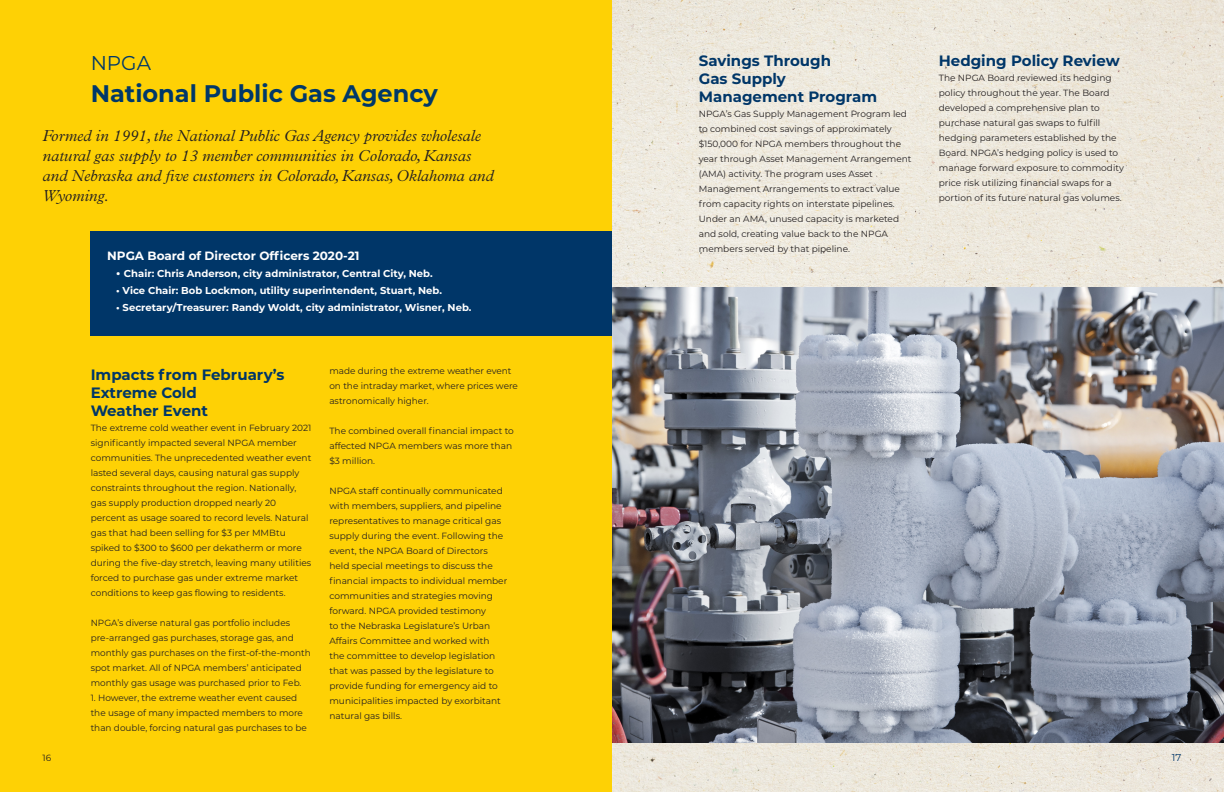
<style>
.page{position:relative;width:1224px;height:792px;background:#fff}
.page>*{position:absolute;margin:0;border:0;box-sizing:border-box;transform-origin:0 0}
.Title_7{font:700 24px "Montserrat";color:#003869}
.Title_3{font:20px "Montserrat";color:#003869}
.Sub_Header_1{font:italic 300 16px/20px "Plantin MT Pro";color:#231f20}
.Sub_Title_1_Right{font:700 15px/18px "Montserrat";color:#003668}
.Title_3-2{font:700 12px "Montserrat";color:#fff}
.Title_3-3{font:700 10px "Montserrat";color:#fff}
.Body_Text_Right{font:10px "Montserrat";color:#003668}
.Body_Text{font:9px/15px "Montserrat";color:#231f20}
.s1{font-size:12px}
</style>
<div class="page">
<img style="left:612px;top:0;width:612px;height:792px">
<div style="left:0;top:0;width:612px;height:792px;background:#fed105"></div>
<img style="left:612px;top:288px;width:612px;height:455px">
<div style="left:91px;top:231px;width:521px;height:105px;background:#003668"></div>
<p class="Title_3" style="left:91px;top:50px;width:62px">NPGA</p>
<p class="Title_7" style="left:91px;top:76px;width:349px">National Public Gas Agency</p>
<p class="Sub_Header_1" style="left:43px;top:126px;width:452px">Formed in 1991, the National Public Gas Agency provides wholesale natural gas supply to 13 member communities in Colorado, Kansas and Nebraska and five customers in Colorado, Kansas, Oklahoma and Wyoming.</p>
<p class="Title_3-2" style="left:107px;top:247px;width:254px">NPGA Board of Director Officers 2020-21</p>
<p class="Title_3-3" style="left:116px;top:266px;width:318px"><span class="s1">•</span> Chair: Chris Anderson, city administrator, Central City, Neb.</p>
<p class="Title_3-3" style="left:116px;top:283px;width:327px">• Vice Chair: Bob Lockmon, utility superintendent, Stuart, Neb.</p>
<p class="Title_3-3" style="left:116px;top:300px;width:357px">• Secretary/Treasurer: Randy Woldt, city administrator, Wisner, Neb.</p>
<p class="Sub_Title_1_Right" style="left:91px;top:365px;width:195px">Impacts from February’s<br>Extreme Cold<br>Weather Event</p>
<p class="Body_Text" style="left:91px;top:420px;width:222px">The extreme cold weather event in February 2021 significantly impacted several NPGA member communities. The unprecedented weather event lasted several days, causing natural gas supply constraints throughout the region. Nationally, gas supply production dropped nearly 20 percent as usage soared to record levels. Natural gas that had been selling for $3 per MMBtu spiked to $300 to $600 per dekatherm or more during the five-day stretch, leaving many utilities forced to purchase gas under extreme market conditions to keep gas flowing to residents.</p>
<p class="Body_Text" style="left:91px;top:615px;width:222px">NPGA’s diverse natural gas portfolio includes pre-arranged gas purchases, storage gas, and monthly gas purchases on the first-of-the-month spot market. All of NPGA members’ anticipated monthly gas usage was purchased prior to Feb.</p>
<p class="Body_Text" style="left:91px;top:690px;width:218px">1. However, the extreme weather event caused the usage of many impacted members to more than double, forcing natural gas purchases to be</p>
<p class="Body_Text" style="left:329px;top:363px;width:190px">made during the extreme weather event on the intraday market, where prices were astronomically higher.</p>
<p class="Body_Text" style="left:329px;top:423px;width:186px">The combined overall financial impact to affected NPGA members was more than $3 million.</p>
<p class="Body_Text" style="left:329px;top:483px;width:179px">NPGA staff continually communicated with members, suppliers, and pipeline representatives to manage critical gas supply during the event. Following the event, the NPGA Board of Directors held special meetings to discuss the financial impacts to individual member communities and strategies moving forward. NPGA provided testimony<br>to the Nebraska Legislature’s Urban Affairs Committee and worked with<br>the committee to develop legislation that was passed by the legislature to provide funding for emergency aid to municipalities impacted by exorbitant natural gas bills.</p>
<p class="Sub_Title_1_Right" style="left:699px;top:50px;width:180px">Savings Through<br>Gas Supply<br>Management Program</p>
<p class="Body_Text" style="left:699px;top:106px;width:214px">NPGA’s Gas Supply Management Program led to combined cost savings of approximately $150,000 for NPGA members throughout the year through Asset Management Arrangement (AMA) activity. The program uses Asset Management Arrangements to extract value from capacity rights on interstate pipelines.<br>Under an AMA, unused capacity is marketed and sold, creating value back to the NPGA members served by that pipeline.</p>
<p class="Sub_Title_1_Right" style="left:939px;top:50px;width:183px">Hedging Policy Review</p>
<p class="Body_Text" style="left:939px;top:70px;width:187px">The NPGA Board reviewed its hedging policy throughout the year. The Board developed a comprehensive plan to purchase natural gas swaps to fulfill hedging parameters established by the Board. NPGA’s hedging policy is used to manage forward exposure to commodity price risk utilizing financial swaps for a portion of its future natural gas volumes.</p>
<p class="Body_Text" style="left:43px;top:750px;width:10px">16</p>
<p class="Body_Text_Right" style="left:1172px;top:751px;width:11px">17</p>
</div>
